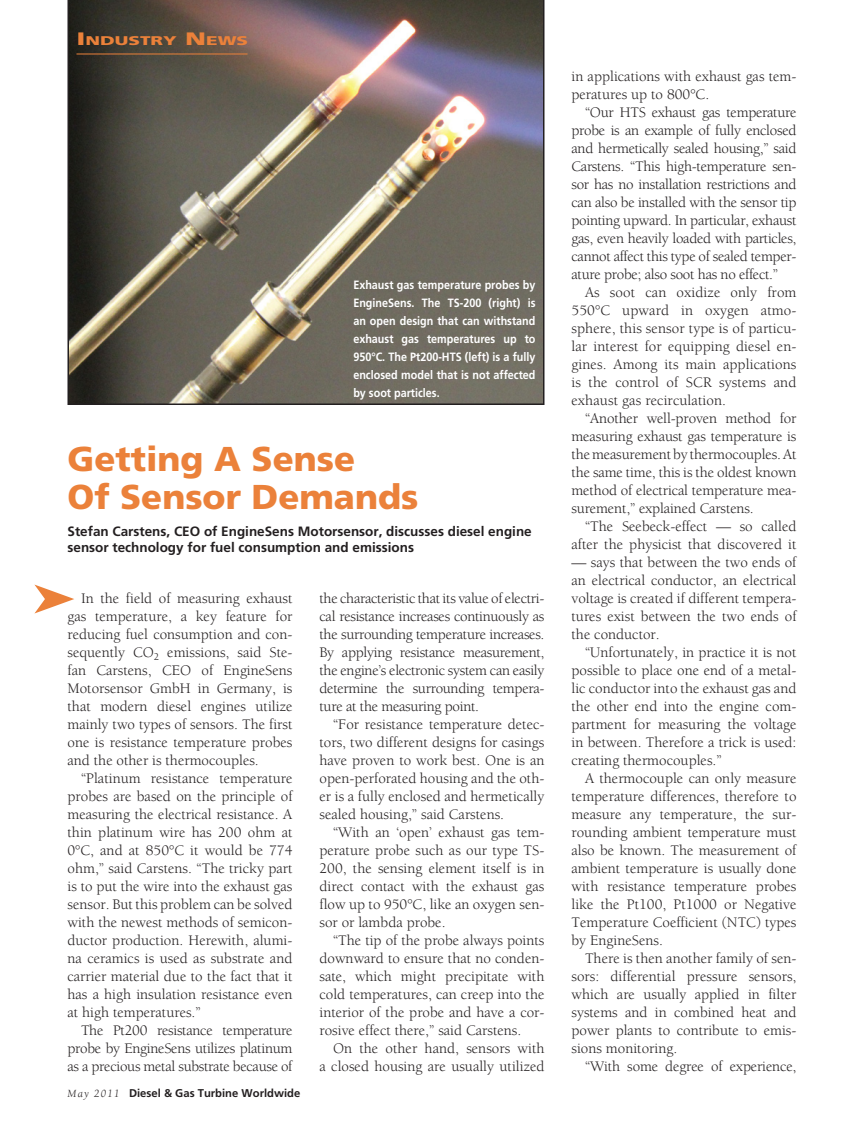
<style>
.page{position:relative;width:864px;height:1134px;background:#fff}
.page>*{position:absolute;margin:0;border:0;box-sizing:border-box;transform-origin:0 0}
.t1{font:900 34.5px/37.5px "Frutiger";color:#eb813a}
.t2{font:15px/18px "Berkeley";color:#231f20;text-align:justify}
.t3{font:700 13.5px/16.5px "Frutiger";color:#231f20}
.t4{font:900 12.6px "Frutiger";color:#eb813a;scale:1.5 1}
.t5{font:700 12px/18px "Frutiger";color:#fff;text-align:justify;scale:.9 1}
.t6{font:700 11.25px "Frutiger";color:#231f20}
.s1{font-size:18px}
.s2{font-family:"Berkeley";font-weight:400;font-style:italic}
</style>
<div class="page">
<img style="left:68px;top:0;width:476px;height:405px">
<hr style="left:76px;top:54px;width:171px;height:1px;background:#eb813a">
<svg style="left:34px;top:585px;width:40px;height:29px"></svg>
<p class="t4" style="left:76px;top:33px;width:116px"><span class="s1">I</span>NDUSTRY <span class="s1">N</span> EWS</p>
<p class="t5" style="left:353px;top:276px;width:204px">Exhaust gas temperature probes by EngineSens. The TS-200 (right) is an open design that can withstand exhaust gas temperatures up to 950°C. The Pt200-HTS (left) is a fully enclosed model that is not affected by soot particles.</p>
<h1 class="t1" style="left:68px;top:440px;width:352px">Getting A Sense<br>Of Sensor Demands</h1>
<p class="t3" style="left:68px;top:523px;width:466px">Stefan Carstens, CEO of EngineSens Motorsensor, discusses diesel engine sensor technology for fuel consumption and emissions</p>
<p class="t2" style="left:68px;top:590px;width:227px;text-indent:14px">In the field of measuring exhaust gas temperature, a key feature for reducing fuel consumption and con&shy;sequently CO<sub>2</sub> emissions, said Ste&shy;fan Carstens, CEO of EngineSens Motorsensor GmbH in Germany, is that modern diesel engines utilize mainly two types of sensors. The first one is resistance temperature probes and the other is thermocouples.</p>
<p class="t2" style="left:68px;top:770px;width:227px;text-indent:14px">“Platinum resistance temperature probes are based on the principle of measuring the electrical resistance. A thin platinum wire has 200 ohm at 0°C, and at 850°C it would be 774 ohm,” said Carstens. “The tricky part is to put the wire into the exhaust gas sensor. But this problem can be solved with the newest methods of semicon&shy;ductor production. Herewith, alumi&shy;na ceramics is used as substrate and carrier material due to the fact that it has a high insulation resistance even at high temperatures.”</p>
<p class="t2" style="left:68px;top:1022px;width:226px;text-indent:14px">The Pt200 resistance temperature probe by EngineSens utilizes platinum as a precious metal substrate because of</p>
<p class="t6" style="left:68px;top:1086px;width:234px"><span class="s2">May 2011</span> Diesel &amp; Gas Turbine Worldwide</p>
<p class="t2" style="left:320px;top:590px;width:227px">the characteristic that its value of electri&shy;cal resistance increases continuously as the surrounding temperature increases.<br>By applying resistance measurement, the engine’s electronic system can easily determine the surrounding tempera&shy;ture at the measuring point.</p>
<p class="t2" style="left:320px;top:716px;width:227px;text-indent:14px">“For resistance temperature detec&shy;tors, two different designs for casings have proven to work best. One is an open-perforated housing and the oth&shy;er is a fully enclosed and hermetically sealed housing,” said Carstens.</p>
<p class="t2" style="left:320px;top:824px;width:226px;text-indent:14px">“With an ‘open’ exhaust gas tem&shy;perature probe such as our type TS-200, the sensing element itself is in direct contact with the exhaust gas flow up to 950°C, like an oxygen sen&shy;sor or lambda probe.</p>
<p class="t2" style="left:320px;top:932px;width:227px;text-indent:14px">“The tip of the probe always points downward to ensure that no conden&shy;sate, which might precipitate with cold temperatures, can creep into the interior of the probe and have a cor&shy;rosive effect there,” said Carstens.</p>
<p class="t2" style="left:320px;top:1040px;width:227px;text-align:right">On the other hand, sensors with<br>a closed housing are usually utilized</p>
<p class="t2" style="left:572px;top:68px;width:227px">in applications with exhaust gas tem&shy;peratures up to 800°C.</p>
<p class="t2" style="left:572px;top:104px;width:227px;text-indent:14px">“Our HTS exhaust gas temperature probe is an example of fully enclosed and hermetically sealed housing,” said Carstens. “This high-temperature sen&shy;sor has no installation restrictions and can also be installed with the sensor tip pointing upward. In particular, exhaust gas, even heavily loaded with particles, cannot affect this type of sealed temper&shy;ature probe; also soot has no effect.”</p>
<p class="t2" style="left:572px;top:284px;width:227px;text-indent:14px">As soot can oxidize only from 550°C upward in oxygen atmo&shy;sphere, this sensor type is of particu&shy;lar interest for equipping diesel en&shy;gines. Among its main applications is the control of SCR systems and exhaust gas recirculation.</p>
<p class="t2" style="left:572px;top:410px;width:227px;text-indent:14px">“Another well-proven method for measuring exhaust gas temperature is the measurement by thermocouples. At the same time, this is the oldest known method of electrical temperature mea&shy;surement,” explained Carstens.</p>
<p class="t2" style="left:572px;top:518px;width:226px;text-align:right">“The Seebeck-effect — so called after the physicist that discovered it</p>
<p class="t2" style="left:572px;top:554px;width:227px">— says that between the two ends of an electrical conductor, an electrical voltage is created if different tempera&shy;tures exist between the two ends of the conductor.</p>
<p class="t2" style="left:572px;top:644px;width:226px;text-indent:14px">“Unfortunately, in practice it is not possible to place one end of a metal&shy;lic conductor into the exhaust gas and the other end into the engine com&shy;partment for measuring the voltage in between. Therefore a trick is used: creating thermocouples.”</p>
<p class="t2" style="left:572px;top:770px;width:227px;text-indent:14px">A thermocouple can only measure temperature differences, therefore to measure any temperature, the sur&shy;rounding ambient temperature must also be known. The measurement of ambient temperature is usually done with resistance temperature probes like the Pt100, Pt1000 or Negative Temperature Coefficient (NTC) types by EngineSens.</p>
<p class="t2" style="left:572px;top:950px;width:227px;text-indent:14px">There is then another family of sen&shy;sors: differential pressure sensors, which are usually applied in filter systems and in combined heat and power plants to contribute to emis&shy;sions monitoring.</p>
<p class="t2" style="left:585px;top:1058px;width:213px">“With some degree of experience,</p>
</div>
